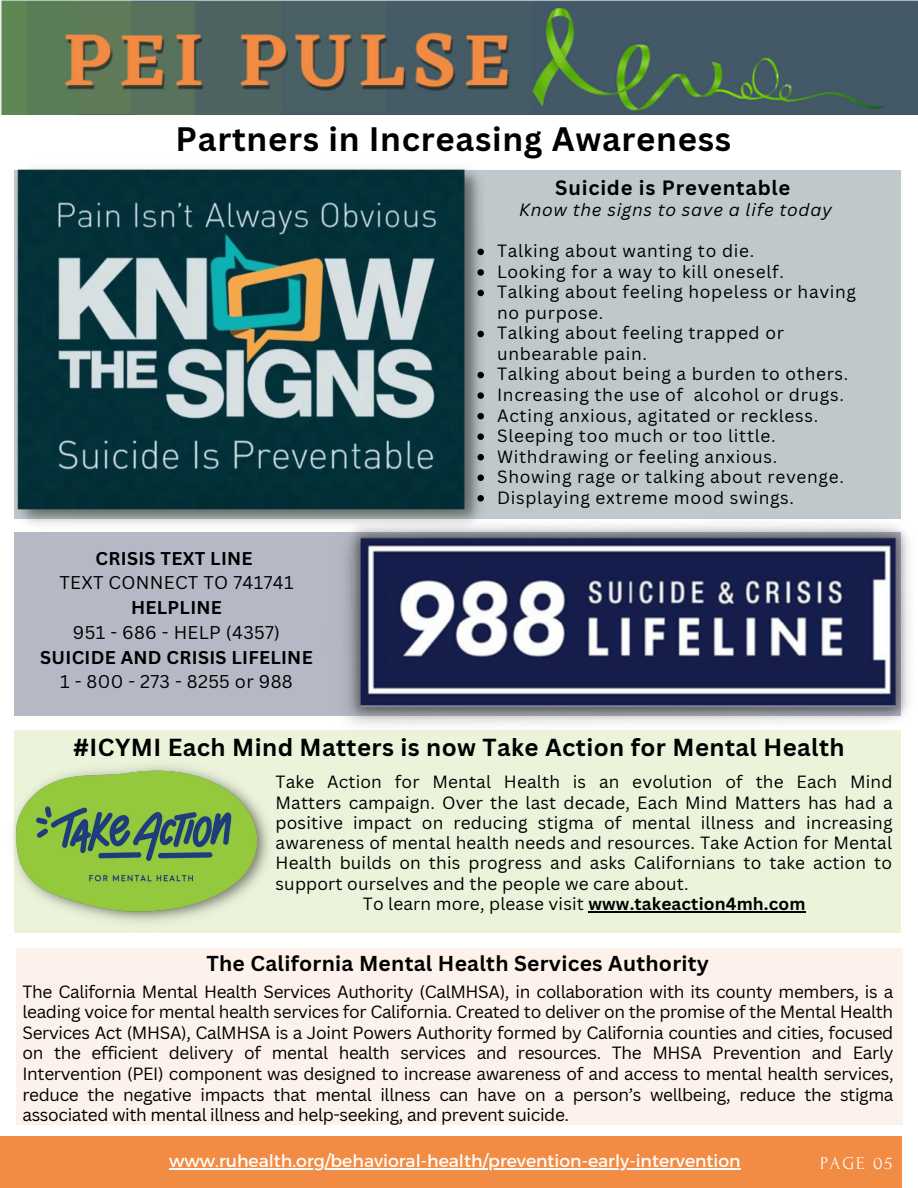
<style>
.page{position:relative;width:918px;height:1188px;background:#fff}
.page>*{position:absolute;margin:0;border:0;box-sizing:border-box;transform-origin:0 0}
.t1{font:700 33px "Canva Sans";letter-spacing:.02em;color:#000}
.t2{font:700 24px "Canva Sans";letter-spacing:.015em;color:#000}
.t3{font:700 21px "Canva Sans";letter-spacing:.015em;color:#000}
.t4{font:700 20.1px "Canva Sans";letter-spacing:.04em;color:#000}
.t5{font:18px "Canva Sans";letter-spacing:.015em;color:#000}
.t6{font:700 18px "Canva Sans";letter-spacing:.015em;color:#000}
.t7{font:18px "Forum";letter-spacing:.1em;color:#fff}
.t8{font:17.25px/20.7px "Canva Sans";letter-spacing:.01em;color:#000;text-align:justify}
.t9{font:17.25px/20.5px "Canva Sans";letter-spacing:.04em;color:#000}
.t10{font:17.25px "Montserrat";color:#fff}
.t11{font:italic 17.25px "Canva Sans";letter-spacing:.04em;color:#000}
.s1{font-weight:700}
</style>
<div class="page">
<div style="left:15px;top:532px;width:886px;height:183px;background:#b6b8c6"></div>
<div style="left:15px;top:730px;width:886px;height:202px;background:#ebf4db"></div>
<img style="left:327px;top:524px;width:583px;height:202px">
<div style="left:0;top:1136px;width:901px;height:52px;background:#f28b43"></div>
<img style="left:13px;top:757px;width:256px;height:174px">
<div style="left:15px;top:171px;width:886px;height:348px;background:#bfc9cb"></div>
<img style="left:15px;top:168px;width:470px;height:366px">
<div style="left:16px;top:948px;width:886px;height:177px;background:#fdf2eb"></div>
<svg style="left:477px;top:249px;width:7px;height:6px"></svg>
<svg style="left:477px;top:269px;width:7px;height:7px"></svg>
<svg style="left:477px;top:290px;width:7px;height:6px"></svg>
<svg style="left:477px;top:331px;width:7px;height:6px"></svg>
<svg style="left:477px;top:372px;width:7px;height:6px"></svg>
<svg style="left:477px;top:392px;width:7px;height:7px"></svg>
<svg style="left:477px;top:413px;width:7px;height:6px"></svg>
<svg style="left:477px;top:433px;width:7px;height:7px"></svg>
<svg style="left:477px;top:454px;width:7px;height:6px"></svg>
<svg style="left:477px;top:475px;width:7px;height:6px"></svg>
<svg style="left:477px;top:495px;width:7px;height:7px"></svg>
<img style="left:0;top:0;width:918px;height:115px">
<hr style="left:588px;top:911px;width:218px;height:1px;background:#000">
<hr style="left:169px;top:1168px;width:572px;height:1px;background:#fff">
<h1 class="t1" style="left:176px;top:116px;width:557px">Partners in Increasing Awareness</h1>
<p class="t4" style="left:555px;top:173px;width:237px">Suicide is Preventable</p>
<p class="t11" style="left:519px;top:198px;width:314px">Know the signs to save a life today</p>
<p class="t6" style="left:96px;top:545px;width:158px">CRISIS TEXT LINE</p>
<p class="t5" style="left:59px;top:570px;width:236px">TEXT CONNECT TO 741741</p>
<p class="t6" style="left:131px;top:595px;width:92px">HELPLINE</p>
<p class="t5" style="left:73px;top:620px;width:209px">951 - 686 - HELP (4357)</p>
<p class="t6" style="left:40px;top:644px;width:274px">SUICIDE AND CRISIS LIFELINE</p>
<p class="t5" style="left:60px;top:669px;width:234px">1 - 800 - 273 - 8255 or 988</p>
<p class="t9" style="left:497px;top:240px;width:361px">Talking about wanting to die.<br>Looking for a way to kill oneself.<br>Talking about feeling hopeless or having no purpose.<br>Talking about feeling trapped or unbearable pain.<br>Talking about being a burden to others.<br>Increasing the use of alcohol or drugs.<br>Acting anxious, agitated or reckless.<br>Sleeping too much or too little.<br>Withdrawing or feeling anxious.<br>Showing rage or talking about revenge.<br>Displaying extreme mood swings.</p>
<h2 class="t2" style="left:73px;top:730px;width:773px">#ICYMI Each Mind Matters is now Take Action for Mental Health</h2>
<p class="t8" style="left:276px;top:771px;width:618px">Take Action for Mental Health is an evolution of the Each Mind</p>
<p class="t8" style="left:276px;top:792px;width:619px">Matters campaign. Over the last decade, Each Mind Matters has had a</p>
<p class="t8" style="left:276px;top:812px;width:618px">positive impact on reducing stigma of mental illness and increasing</p>
<p class="t8" style="left:276px;top:832px;width:618px">awareness of mental health needs and resources. Take Action for Mental</p>
<p class="t8" style="left:276px;top:852px;width:618px">Health builds on this progress and asks Californians to take action to</p>
<p class="t8" style="left:276px;top:873px;width:415px">support ourselves and the people we care about.</p>
<p class="t8" style="left:363px;top:893px;width:444px">To learn more, please visit <span class="s1">www.takeaction4mh.com</span></p>
<p class="t3" style="left:206px;top:948px;width:504px">The California Mental Health Services Authority</p>
<p class="t8" style="left:23px;top:980px;width:873px">The California Mental Health Services Authority (CalMHSA), in collaboration with its county members, is a leading voice for mental health services for California. Created to deliver on the promise of the Mental Health Services Act (MHSA), CalMHSA is a Joint Powers Authority formed by California counties and cities, focused on the efficient delivery of mental health services and resources. The MHSA Prevention and Early Intervention (PEI) component was designed to increase awareness of and access to mental health services, reduce the negative impacts that mental illness can have on a person’s wellbeing, reduce the stigma associated with mental illness and help-seeking, and prevent suicide.</p>
<p class="t10" style="left:169px;top:1150px;width:573px">www.ruhealth.org/behavioral-health/prevention-early-intervention</p>
<p class="t7" style="left:820px;top:1153px;width:74px">PAGE 05</p>
</div>
